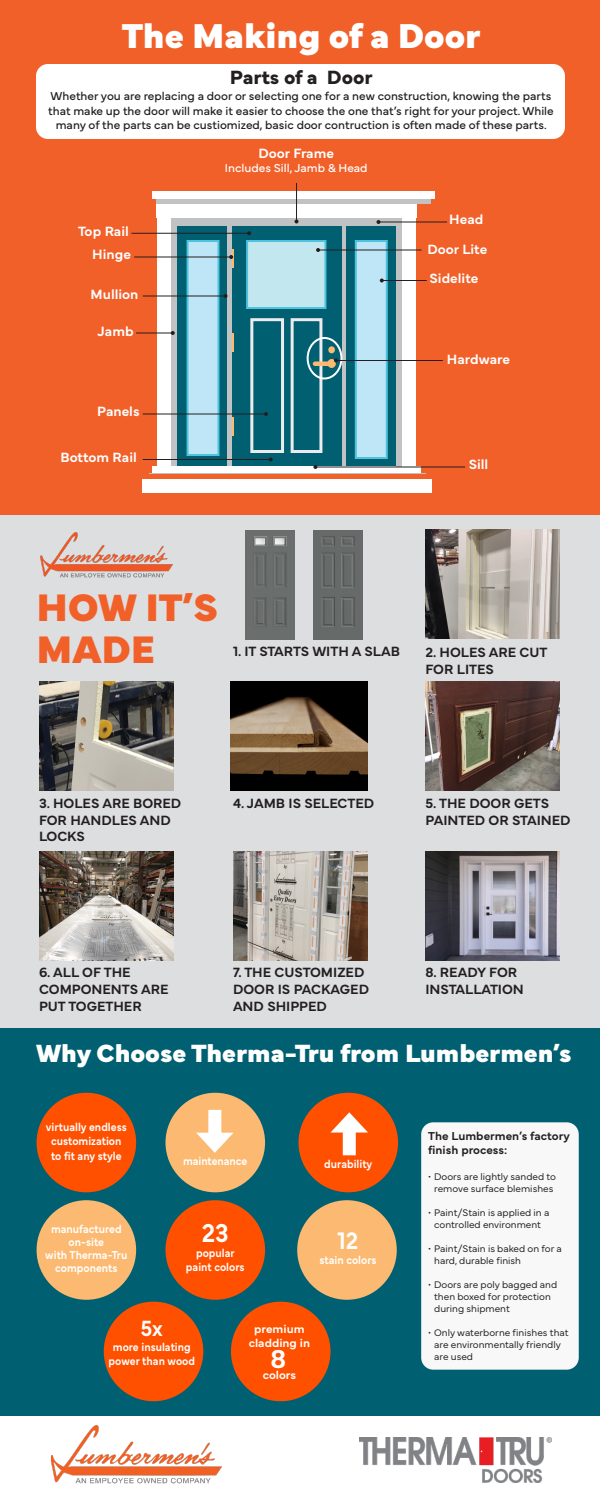
<style>
.page{position:relative;width:600px;height:1500px;background:#fff}
.page>*{position:absolute;margin:0;border:0;box-sizing:border-box;transform-origin:0 0}
.t1{font:900 40px/42px "Mundial";color:#f2602a}
.t2{font:900 36px "Mundial";color:#fff}
.t3{font:600 27px "Mundial";color:#fff;scale:.9 1}
.t4{font:600 27px "Mundial";color:#fff}
.t5{font:900 26px "Mundial";color:#fff}
.t6{font:600 25px "Mundial";color:#fff;scale:.9 1}
.t7{font:600 23px "Mundial";color:#fff;scale:.9 1}
.t8{font:700 20px "Mundial";color:#231f20}
.t9{font:600 14px/16.8px "Mundial";color:#231f20}
.t10{font:600 14px "Mundial";color:#fff}
.t11{font:12px/14.4px "Mundial";color:#231f20;text-align:center}
.t12{font:600 12px/14.4px "Mundial";color:#fff;text-align:center;scale:.9 1}
.t13{font:600 12px "Mundial";color:#231f20}
.t14{font:600 12px/14px "Mundial";color:#fff;text-align:center}
.t15{font:12px "Mundial";color:#fff}
.t16{font:300 10px/12px "Mundial";color:#231f20}
</style>
<div class="page">
<div style="left:0;top:515px;width:600px;height:513px;background:#dddee0"></div>
<img style="left:426px;top:682px;width:134px;height:108px">
<img style="left:39px;top:682px;width:134px;height:108px">
<img style="left:426px;top:530px;width:134px;height:108px">
<img style="left:233px;top:852px;width:134px;height:108px">
<img style="left:39px;top:852px;width:134px;height:108px">
<img style="left:245px;top:531px;width:50px;height:109px">
<img style="left:426px;top:852px;width:134px;height:108px">
<img style="left:313px;top:531px;width:49px;height:109px">
<img style="left:230px;top:682px;width:137px;height:108px">
<img style="left:40px;top:533px;width:132px;height:45px">
<div style="left:0;top:1028px;width:600px;height:388px;background:#006072"></div>
<div style="left:165px;top:1093px;width:100px;height:99px;background:#fcb971;border-radius:50%"></div>
<div style="left:298px;top:1093px;width:100px;height:99px;background:#ff5000;border-radius:50%"></div>
<div style="left:0;top:0;width:600px;height:515px;background:#f2602a"></div>
<div style="left:297px;top:1200px;width:100px;height:100px;background:#fcb971;border-radius:50%"></div>
<img style="left:51px;top:1425px;width:170px;height:59px">
<div style="left:165px;top:1200px;width:100px;height:100px;background:#ff5000;border-radius:50%"></div>
<div style="left:36px;top:64px;width:529px;height:75px;background:#fff;border-radius:12px"></div>
<div style="left:104px;top:1302px;width:99px;height:99px;background:#ff5000;border-radius:50%"></div>
<div style="left:37px;top:1200px;width:99px;height:100px;background:#fcb971;border-radius:50%"></div>
<div style="left:208px;top:1110px;width:13px;height:30px;background:#fff"></div>
<svg style="left:196px;top:1133px;width:37px;height:20px"></svg>
<div style="left:231px;top:1302px;width:100px;height:99px;background:#ff5000;border-radius:50%"></div>
<img style="left:359px;top:1438px;width:193px;height:45px">
<div style="left:421px;top:1122px;width:158px;height:248px;background:#f8f8f9;border-radius:12px"></div>
<div style="left:152px;top:191px;width:282px;height:8px;background:#fff"></div>
<div style="left:156px;top:199px;width:275px;height:5px;background:#c1c2c4"></div>
<div style="left:156px;top:204px;width:261px;height:14px;background:#fff"></div>
<div style="left:157px;top:218px;width:14px;height:248px;background:#fff"></div>
<div style="left:401px;top:218px;width:14px;height:248px;background:#fff"></div>
<div style="left:152px;top:466px;width:269px;height:8px;background:#fff"></div>
<div style="left:143px;top:479px;width:289px;height:14px;background:#fff"></div>
<div style="left:171px;top:218px;width:6px;height:248px;background:#c1c2c4"></div>
<div style="left:396px;top:219px;width:6px;height:248px;background:#c1c2c4"></div>
<div style="left:176px;top:218px;width:226px;height:8px;background:#c1c2c4"></div>
<div style="left:226px;top:219px;width:6px;height:247px;background:#c1c2c4"></div>
<div style="left:341px;top:219px;width:6px;height:247px;background:#c1c2c4"></div>
<div style="left:177px;top:226px;width:49px;height:240px;background:#006072"></div>
<div style="left:347px;top:226px;width:49px;height:240px;background:#006072"></div>
<div style="left:232px;top:226px;width:110px;height:240px;background:#006072"></div>
<div style="left:187px;top:240px;width:33px;height:216px;background:#bee6f6;border:2px solid #4fc3dd"></div>
<div style="left:355px;top:240px;width:33px;height:219px;background:#bee6f6;border:2px solid #4fc3dd"></div>
<div style="left:250px;top:318px;width:34px;height:135px;border:3px solid #ececee"></div>
<div style="left:291px;top:318px;width:31px;height:135px;border:3px solid #ececee"></div>
<div style="left:246px;top:240px;width:80px;height:69px;background:#c3e7ee;border:2px solid #4fc3dd"></div>
<div style="left:328px;top:346px;width:7px;height:7px;background:#fcb971;border-radius:50%"></div>
<div style="left:327px;top:359px;width:9px;height:9px;background:#fcb971;border-radius:50%"></div>
<hr style="left:313px;top:362px;width:19px;height:4px;background:#fcb971;border-radius:2px">
<svg style="left:232px;top:333px;width:2px;height:19px"></svg>
<svg style="left:232px;top:417px;width:2px;height:19px"></svg>
<hr style="left:296px;top:183px;width:1px;height:39px;background:#231f20">
<svg style="left:295px;top:220px;width:4px;height:4px"></svg>
<hr style="left:379px;top:222px;width:68px;height:1px;background:#231f20">
<svg style="left:377px;top:220px;width:4px;height:4px"></svg>
<hr style="left:382px;top:280px;width:45px;height:1px;background:#231f20">
<svg style="left:380px;top:278px;width:4px;height:4px"></svg>
<div style="left:307px;top:337px;width:35px;height:43px;border:2px solid #fff;border-radius:50%"></div>
<hr style="left:336px;top:360px;width:107px;height:1px;background:#231f20">
<svg style="left:334px;top:358px;width:4px;height:4px"></svg>
<hr style="left:315px;top:466px;width:150px;height:2px;background:#231f20">
<hr style="left:134px;top:256px;width:97px;height:2px;background:#231f20">
<svg style="left:229px;top:249px;width:5px;height:19px"></svg>
<hr style="left:143px;top:296px;width:83px;height:1px;background:#231f20">
<svg style="left:224px;top:294px;width:4px;height:4px"></svg>
<hr style="left:143px;top:414px;width:123px;height:1px;background:#231f20">
<svg style="left:264px;top:412px;width:4px;height:4px"></svg>
<hr style="left:131px;top:233px;width:118px;height:1px;background:#231f20">
<svg style="left:247px;top:231px;width:4px;height:4px"></svg>
<hr style="left:143px;top:459px;width:128px;height:1px;background:#231f20">
<svg style="left:269px;top:458px;width:4px;height:4px"></svg>
<hr style="left:136px;top:332px;width:37px;height:2px;background:#231f20">
<svg style="left:171px;top:331px;width:4px;height:4px"></svg>
<hr style="left:318px;top:250px;width:104px;height:1px;background:#231f20">
<svg style="left:316px;top:248px;width:4px;height:4px"></svg>
<div style="left:37px;top:1093px;width:99px;height:99px;background:#ff5000;border-radius:50%"></div>
<div style="left:343px;top:1125px;width:13px;height:30px;background:#fff"></div>
<svg style="left:331px;top:1112px;width:37px;height:21px"></svg>
<p class="t2" style="left:122px;top:7px;width:360px">The Making of a Door</p>
<p class="t8" style="left:230px;top:61px;width:145px">Parts of a Door</p>
<p class="t11" style="left:48px;top:88px;width:507px">Whether you are replacing a door or selecting one for a new construction, knowing the parts that make up the door will make it easier to choose the one that’s right for your project. While many of the parts can be custiomized, basic door contruction is often made of these parts.</p>
<p class="t10" style="left:259px;top:142px;width:77px">Door Frame</p>
<p class="t15" style="left:225px;top:159px;width:144px">Includes Sill, Jamb &amp; Head</p>
<p class="t10" style="left:78px;top:220px;width:52px">Top Rail</p>
<p class="t10" style="left:92px;top:243px;width:40px">Hinge</p>
<p class="t10" style="left:91px;top:283px;width:49px">Mullion</p>
<p class="t10" style="left:98px;top:320px;width:38px">Jamb</p>
<p class="t10" style="left:97px;top:400px;width:44px">Panels</p>
<p class="t10" style="left:61px;top:446px;width:78px">Bottom Rail</p>
<p class="t10" style="left:449px;top:208px;width:36px">Head</p>
<p class="t10" style="left:428px;top:238px;width:61px">Door Lite</p>
<p class="t10" style="left:430px;top:267px;width:50px">Sidelite</p>
<p class="t10" style="left:447px;top:348px;width:65px">Hardware</p>
<p class="t10" style="left:469px;top:453px;width:21px">Sill</p>
<p class="t1" style="left:36px;top:583px;width:183px">HOW IT’S<br>MADE</p>
<p class="t9" style="left:233px;top:641px;width:168px">1. IT STARTS WITH A SLAB</p>
<p class="t9" style="left:426px;top:643px;width:123px">2. HOLES ARE CUT</p>
<p class="t9" style="left:426px;top:659px;width:70px">FOR LITES</p>
<p class="t9" style="left:39px;top:793px;width:144px">3. HOLES ARE BORED</p>
<p class="t9" style="left:39px;top:810px;width:133px">FOR HANDLES AND<br>LOCKS</p>
<p class="t9" style="left:233px;top:793px;width:143px">4. JAMB IS SELECTED</p>
<p class="t9" style="left:426px;top:793px;width:125px">5. THE DOOR GETS</p>
<p class="t9" style="left:426px;top:810px;width:147px">PAINTED OR STAINED</p>
<p class="t9" style="left:39px;top:963px;width:93px">6. ALL OF THE</p>
<p class="t9" style="left:39px;top:979px;width:131px">COMPONENTS ARE</p>
<p class="t9" style="left:39px;top:996px;width:104px">PUT TOGETHER</p>
<p class="t9" style="left:233px;top:963px;width:138px">7. THE CUSTOMIZED<br>DOOR IS PACKAGED<br>AND SHIPPED</p>
<p class="t9" style="left:426px;top:963px;width:93px">8. READY FOR</p>
<p class="t9" style="left:426px;top:980px;width:100px">INSTALLATION</p>
<p class="t5" style="left:36px;top:1033px;width:537px">Why Choose Therma-Tru from Lumbermen’s</p>
<p class="t12" style="left:46px;top:1118px;width:91px">virtually endless customization to fit any style</p>
<p class="t12" style="left:45px;top:1221px;width:93px;line-height:13px">manufactured on-site<br>with Therma-Tru components</p>
<p class="t12" style="left:183px;top:1153px;width:73px">maintenance</p>
<p class="t12" style="left:324px;top:1156px;width:55px">durability</p>
<p class="t3" style="left:202px;top:1212px;width:31px">23</p>
<p class="t12" style="left:186px;top:1245px;width:67px">popular paint colors</p>
<p class="t6" style="left:338px;top:1221px;width:25px">12</p>
<p class="t12" style="left:319px;top:1251px;width:65px">stain colors</p>
<p class="t7" style="left:141px;top:1310px;width:26px">5x</p>
<p class="t12" style="left:109px;top:1338px;width:98px">more insulating power than wood</p>
<p class="t14" style="left:249px;top:1321px;width:63px">premium cladding in</p>
<p class="t14" style="left:263px;top:1367px;width:35px">colors</p>
<p class="t4" style="left:271px;top:1338px;width:17px">8</p>
<p class="t13" style="left:428px;top:1126px;width:143px">The Lumbermen’s factory</p>
<p class="t13" style="left:428px;top:1141px;width:81px">finish process:</p>
<p class="t16" style="left:428px;top:1170px;width:129px;text-align:center">• Doors are lightly sanded to remove surface blemishes</p>
<p class="t16" style="left:428px;top:1206px;width:123px;text-align:center">• Paint/Stain is applied in a controlled environment</p>
<p class="t16" style="left:434px;top:1242px;width:129px;text-indent:-6px">• Paint/Stain is baked on for a hard, durable finish</p>
<p class="t16" style="left:434px;top:1278px;width:125px;text-indent:-6px">• Doors are poly bagged and then boxed for protection during shipment</p>
<p class="t16" style="left:434px;top:1326px;width:136px;text-indent:-6px">• Only waterborne finishes that are environmentally friendly are used</p>
</div>
